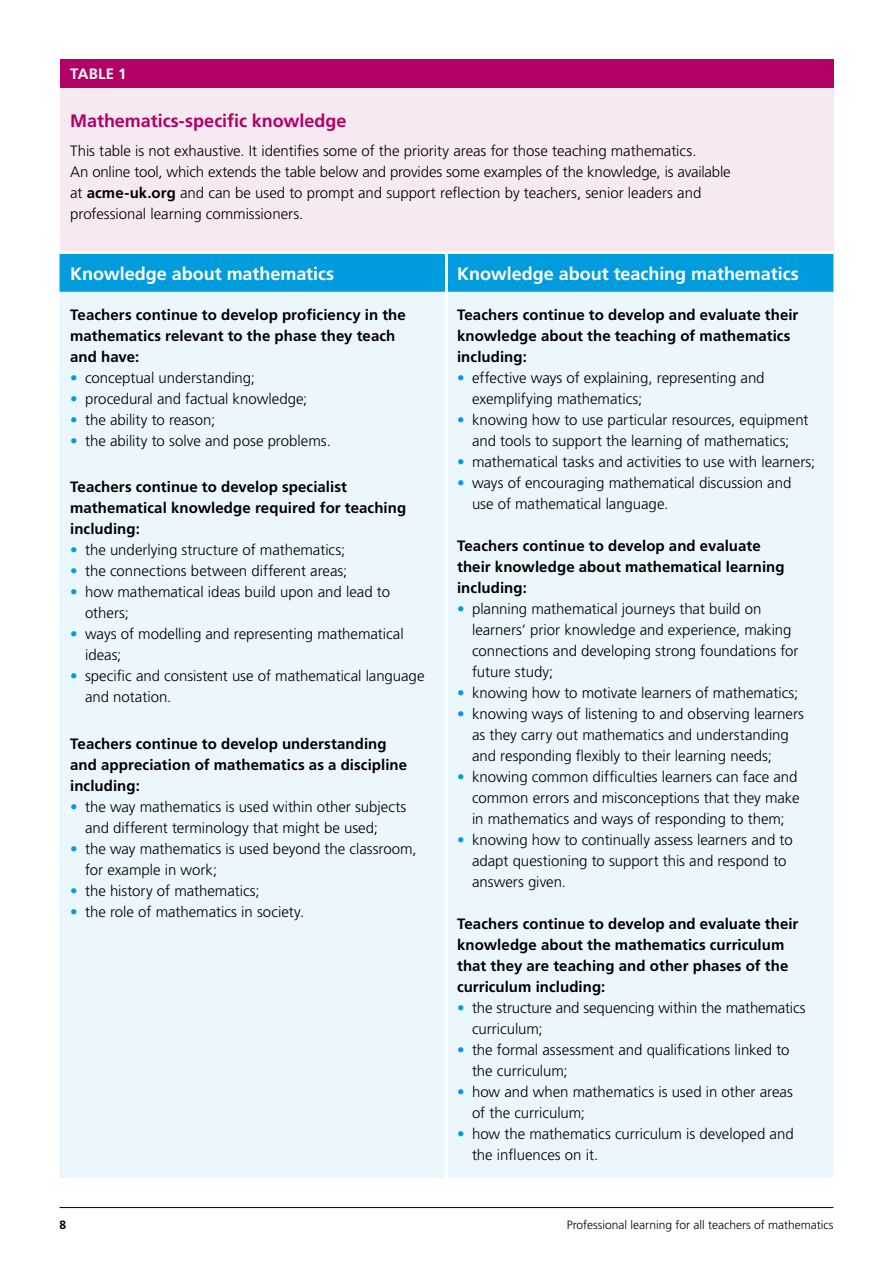
<style>
.page{position:relative;width:893px;height:1263px;background:#fff}
.page>*{position:absolute;margin:0;border:0;box-sizing:border-box;transform-origin:0 0}
.t1{font:700 18px "Frutiger LT Pro";letter-spacing:-.005em;color:#fff}
.t2{font:700 18px "Frutiger LT Pro";color:#b20066}
.t3{font:300 15px/21px "Frutiger LT Pro";letter-spacing:-.005em;color:#000}
.t4{font:700 15px/21px "Frutiger LT Pro";letter-spacing:.005em;color:#000}
.t5{font:700 15px "Frutiger LT Pro";letter-spacing:.01em;color:#fff}
.t6{font:300 12px "Frutiger LT Pro";color:#000}
.t7{font:700 12px "Frutiger LT Pro";color:#000}
.s1{font-weight:700}
.s2{color:#009cde}
</style>
<div class="page">
<hr style="left:60px;top:1207px;width:773px;height:1px;background:#000">
<div style="left:60px;top:59px;width:773px;height:29px;background:#b20066"></div>
<div style="left:60px;top:88px;width:773px;height:165px;background:#f7e9f1"></div>
<div style="left:60px;top:254px;width:773px;height:38px;background:#009cde"></div>
<div style="left:60px;top:292px;width:773px;height:886px;background:#ecf6fd"></div>
<hr style="left:60px;top:251px;width:386px;height:3px;background:#fff">
<hr style="left:446px;top:251px;width:387px;height:3px;background:#fff">
<hr style="left:445px;top:254px;width:3px;height:38px;background:#fff">
<hr style="left:445px;top:292px;width:3px;height:886px;background:#fff">
<p class="t5" style="left:70px;top:65px;width:58px">TABLE 1</p>
<p class="t2" style="left:70px;top:110px;width:278px">Mathematics-specific knowledge</p>
<p class="t3" style="left:70px;top:141px;width:662px">This table is not exhaustive. It identifies some of the priority areas for those teaching mathematics.<br>An online tool, which extends the table below and provides some examples of the knowledge, is available at <span class="s1">acme-uk.org</span> and can be used to prompt and support reflection by teachers, senior leaders and professional learning commissioners.</p>
<p class="t1" style="left:70px;top:263px;width:266px">Knowledge about mathematics</p>
<p class="t1" style="left:457px;top:263px;width:343px">Knowledge about teaching mathematics</p>
<p class="t4" style="left:70px;top:304px;width:337px">Teachers continue to develop proficiency in the mathematics relevant to the phase they teach and have:</p>
<p class="t3" style="left:70px;top:368px;width:186px"><span class="s2">•</span> conceptual understanding;</p>
<p class="t3" style="left:70px;top:389px;width:239px"><span class="s2">•</span> procedural and factual knowledge;</p>
<p class="t3" style="left:70px;top:410px;width:147px"><span class="s2">•</span> the ability to reason;</p>
<p class="t3" style="left:70px;top:431px;width:262px"><span class="s2">•</span> the ability to solve and pose problems.</p>
<p class="t4" style="left:70px;top:477px;width:337px">Teachers continue to develop specialist mathematical knowledge required for teaching including:</p>
<p class="t3" style="left:70px;top:540px;width:277px"><span class="s2">•</span> the underlying structure of mathematics;</p>
<p class="t3" style="left:70px;top:561px;width:279px"><span class="s2">•</span> the connections between different areas;</p>
<p class="t3" style="left:85px;top:582px;width:306px;text-indent:-15px"><span class="s2">•</span> how mathematical ideas build upon and lead to others;</p>
<p class="t3" style="left:85px;top:624px;width:320px;text-indent:-15px"><span class="s2">•</span> ways of modelling and representing mathematical ideas;</p>
<p class="t3" style="left:85px;top:666px;width:341px;text-indent:-15px"><span class="s2">•</span> specific and consistent use of mathematical language and notation.</p>
<p class="t4" style="left:70px;top:733px;width:338px">Teachers continue to develop understanding and appreciation of mathematics as a discipline including:</p>
<p class="t3" style="left:85px;top:796px;width:323px;text-indent:-15px"><span class="s2">•</span> the way mathematics is used within other subjects and different terminology that might be used;</p>
<p class="t3" style="left:85px;top:838px;width:333px;text-indent:-15px"><span class="s2">•</span> the way mathematics is used beyond the classroom, for example in work;</p>
<p class="t3" style="left:70px;top:880px;width:191px"><span class="s2">•</span> the history of mathematics;</p>
<p class="t3" style="left:70px;top:901px;width:236px"><span class="s2">•</span> the role of mathematics in society.</p>
<p class="t4" style="left:457px;top:304px;width:343px">Teachers continue to develop and evaluate their knowledge about the teaching of mathematics including:</p>
<p class="t3" style="left:472px;top:368px;width:294px;text-indent:-15px"><span class="s2">•</span> effective ways of explaining, representing and exemplifying mathematics;</p>
<p class="t3" style="left:457px;top:410px;width:353px;text-align:center"><span class="s2">•</span> knowing how to use particular resources, equipment and tools to support the learning of mathematics;</p>
<p class="t3" style="left:457px;top:452px;width:360px"><span class="s2">•</span> mathematical tasks and activities to use with learners;</p>
<p class="t3" style="left:472px;top:473px;width:321px;text-indent:-15px"><span class="s2">•</span> ways of encouraging mathematical discussion and use of mathematical language.</p>
<p class="t4" style="left:457px;top:535px;width:329px">Teachers continue to develop and evaluate their knowledge about mathematical learning including:</p>
<p class="t3" style="left:472px;top:599px;width:328px;text-indent:-15px"><span class="s2">•</span> planning mathematical journeys that build on learners’ prior knowledge and experience, making connections and developing strong foundations for future study;</p>
<p class="t3" style="left:457px;top:683px;width:343px"><span class="s2">•</span> knowing how to motivate learners of mathematics;</p>
<p class="t3" style="left:472px;top:704px;width:334px;text-indent:-15px"><span class="s2">•</span> knowing ways of listening to and observing learners as they carry out mathematics and understanding and responding flexibly to their learning needs;</p>
<p class="t3" style="left:472px;top:767px;width:329px;text-indent:-15px"><span class="s2">•</span> knowing common difficulties learners can face and common errors and misconceptions that they make in mathematics and ways of responding to them;</p>
<p class="t3" style="left:472px;top:830px;width:322px;text-indent:-15px"><span class="s2">•</span> knowing how to continually assess learners and to adapt questioning to support this and respond to answers given.</p>
<p class="t4" style="left:457px;top:913px;width:343px">Teachers continue to develop and evaluate their knowledge about the mathematics curriculum that they are teaching and other phases of the curriculum including:</p>
<p class="t3" style="left:472px;top:998px;width:335px;text-indent:-15px"><span class="s2">•</span> the structure and sequencing within the mathematics curriculum;</p>
<p class="t3" style="left:472px;top:1040px;width:319px;text-indent:-15px"><span class="s2">•</span> the formal assessment and qualifications linked to the curriculum;</p>
<p class="t3" style="left:472px;top:1082px;width:322px;text-indent:-15px"><span class="s2">•</span> how and when mathematics is used in other areas of the curriculum;</p>
<p class="t3" style="left:472px;top:1124px;width:323px;text-indent:-15px"><span class="s2">•</span> how the mathematics curriculum is developed and the influences on it.</p>
<p class="t7" style="left:60px;top:1218px;width:8px">8</p>
<p class="t6" style="left:567px;top:1218px;width:268px">Professional learning for all teachers of mathematics</p>
</div>
